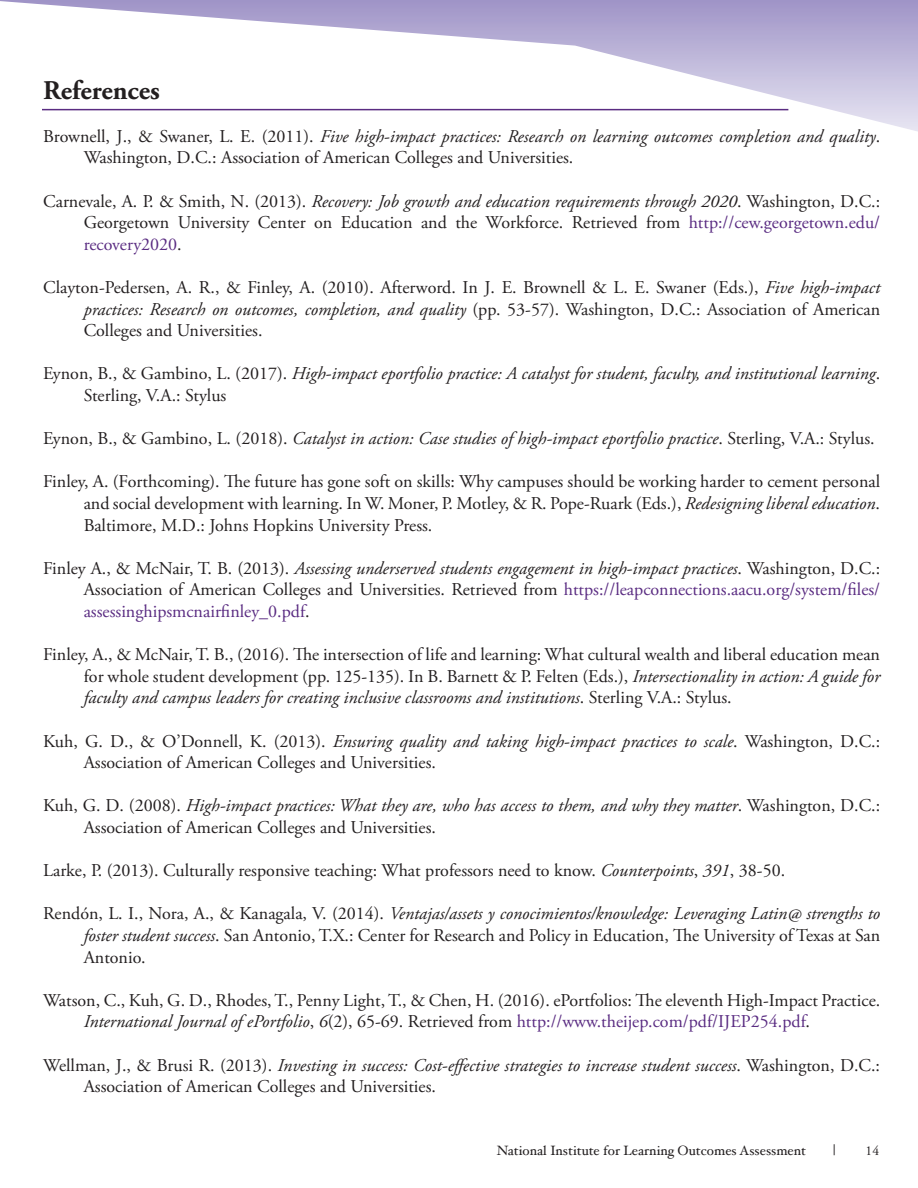
<style>
.page{position:relative;width:918px;height:1188px;background:#fff}
.page>*{position:absolute;margin:0;border:0;box-sizing:border-box;transform-origin:0 0}
.t1{font:700 27px "Adobe Garamond Pro";color:#231f20}
.t2{font:18px/21.6px "Adobe Garamond Pro";color:#231f20;text-align:justify}
.t3{font:italic 18px/21.6px "Adobe Garamond Pro";color:#231f20}
.t4{font:15px "Hoefler Text";color:#231f20}
.t5{font:13.5px "Hoefler Text";color:#231f20}
.t6{font:13.5px "Adobe Garamond Pro";color:#231f20}
.s1{font-style:italic}
.s2{color:#5a2c82}
.s3{font-style:normal}
</style>
<div class="page">
<svg style="left:0;top:0;width:918px;height:132px"></svg>
<hr style="left:42px;top:109px;width:746px;height:1px;background:#5a2c82">
<h1 class="t1" style="left:43px;top:74px;width:118px">References</h1>
<p class="t2" style="left:84px;top:126px;width:798px;text-indent:-40px">Brownell, J., &amp; Swaner, L. E. (2011). <span class="s1">Five high-impact practices: Research on learning outcomes completion and quality</span>.<br>Washington, D.C.: Association of American Colleges and Universities.</p>
<p class="t2" style="left:84px;top:191px;width:798px;text-indent:-40px">Carnevale, A. P. &amp; Smith, N. (2013). <span class="s1">Recovery: Job growth and education requirements through 2020</span>. Washington, D.C.:<br>Georgetown University Center on Education and the Workforce. Retrieved from <span class="s2">http://cew.georgetown.edu/ recovery2020</span>.</p>
<p class="t2" style="left:84px;top:277px;width:798px;text-indent:-40px">Clayton-Pedersen, A. R., &amp; Finley, A. (2010). Afterword. In J. E. Brownell &amp; L. E. Swaner (Eds.), <span class="s1">Five high-impact practices: Research on outcomes, completion, and quality</span> (pp. 53-57). Washington, D.C.: Association of American Colleges and Universities.</p>
<p class="t3" style="left:84px;top:363px;width:798px;text-indent:-40px"><span class="s3">Eynon, B., &amp; Gambino, L. (2017).</span> High-impact eportfolio practice: A catalyst for student, faculty, and institutional learning<span class="s3">.<br>Sterling, V.A.: Stylus</span></p>
<p class="t3" style="left:43px;top:428px;width:833px"><span class="s3">Eynon, B., &amp; Gambino, L. (2018).</span> Catalyst in action: Case studies of high-impact eportfolio practice<span class="s3">. Sterling, V.A.: Stylus.</span></p>
<p class="t2" style="left:84px;top:472px;width:798px;text-indent:-40px">Finley, A. (Forthcoming). The future has gone soft on skills: Why campuses should be working harder to cement personal and social development with learning. In W. Moner, P. Motley, &amp; R. Pope-Ruark (Eds.), <span class="s1">Redesigning liberal education</span>.<br>Baltimore, M.D.: Johns Hopkins University Press.</p>
<p class="t2" style="left:84px;top:558px;width:798px;text-indent:-40px">Finley A., &amp; McNair, T. B. (2013). <span class="s1">Assessing underserved students engagement in high-impact practices</span>. Washington, D.C.:<br>Association of American Colleges and Universities. Retrieved from <span class="s2">https://leapconnections.aacu.org/system/files/ assessinghipsmcnairfinley_0.pdf</span>.</p>
<p class="t2" style="left:84px;top:644px;width:798px;text-indent:-40px">Finley, A., &amp; McNair, T. B., (2016). The intersection of life and learning: What cultural wealth and liberal education mean for whole student development (pp. 125-135). In B. Barnett &amp; P. Felten (Eds.), <span class="s1">Intersectionality in action: A guide for faculty and campus leaders for creating inclusive classrooms and institutions</span>. Sterling V.A.: Stylus.</p>
<p class="t2" style="left:84px;top:731px;width:798px;text-indent:-40px">Kuh, G. D., &amp; O’Donnell, K. (2013). <span class="s1">Ensuring quality and taking high-impact practices to scale</span>. Washington, D.C.:<br>Association of American Colleges and Universities.</p>
<p class="t2" style="left:84px;top:796px;width:798px;text-indent:-40px">Kuh, G. D. (2008). <span class="s1">High-impact practices: What they are, who has access to them, and why they matter</span>. Washington, D.C.:<br>Association of American Colleges and Universities.</p>
<p class="t2" style="left:43px;top:860px;width:743px">Larke, P. (2013). Culturally responsive teaching: What professors need to know. <span class="s1">Counterpoints</span>, <span class="s1">391</span>, 38-50.</p>
<p class="t2" style="left:84px;top:904px;width:798px;text-indent:-40px">Rendón, L. I., Nora, A., &amp; Kanagala, V. (2014). <span class="s1">Ventajas/assets y conocimientos/knowledge: Leveraging Latin@ strengths to foster student success</span>. San Antonio, T.X.: Center for Research and Policy in Education, The University of Texas at San Antonio.</p>
<p class="t2" style="left:84px;top:990px;width:798px;text-indent:-40px">Watson, C., Kuh, G. D., Rhodes, T., Penny Light, T., &amp; Chen, H. (2016). ePortfolios: The eleventh High-Impact Practice.<br><span class="s1">International Journal of ePortfolio</span>, <span class="s1">6</span>(2), 65-69. Retrieved from <span class="s2">http://www.theijep.com/pdf/IJEP254.pdf</span>.</p>
<p class="t2" style="left:84px;top:1055px;width:798px;text-indent:-40px">Wellman, J., &amp; Brusi R. (2013). <span class="s1">Investing in success: Cost-effective strategies to increase student success</span>. Washington, D.C.:<br>Association of American Colleges and Universities.</p>
<p class="t5" style="left:497px;top:1143px;width:311px">National Institute for Learning Outcomes Assessment</p>
<p class="t4" style="left:833px;top:1141px;width:4px">|</p>
<p class="t6" style="left:866px;top:1143px;width:15px">14</p>
</div>
